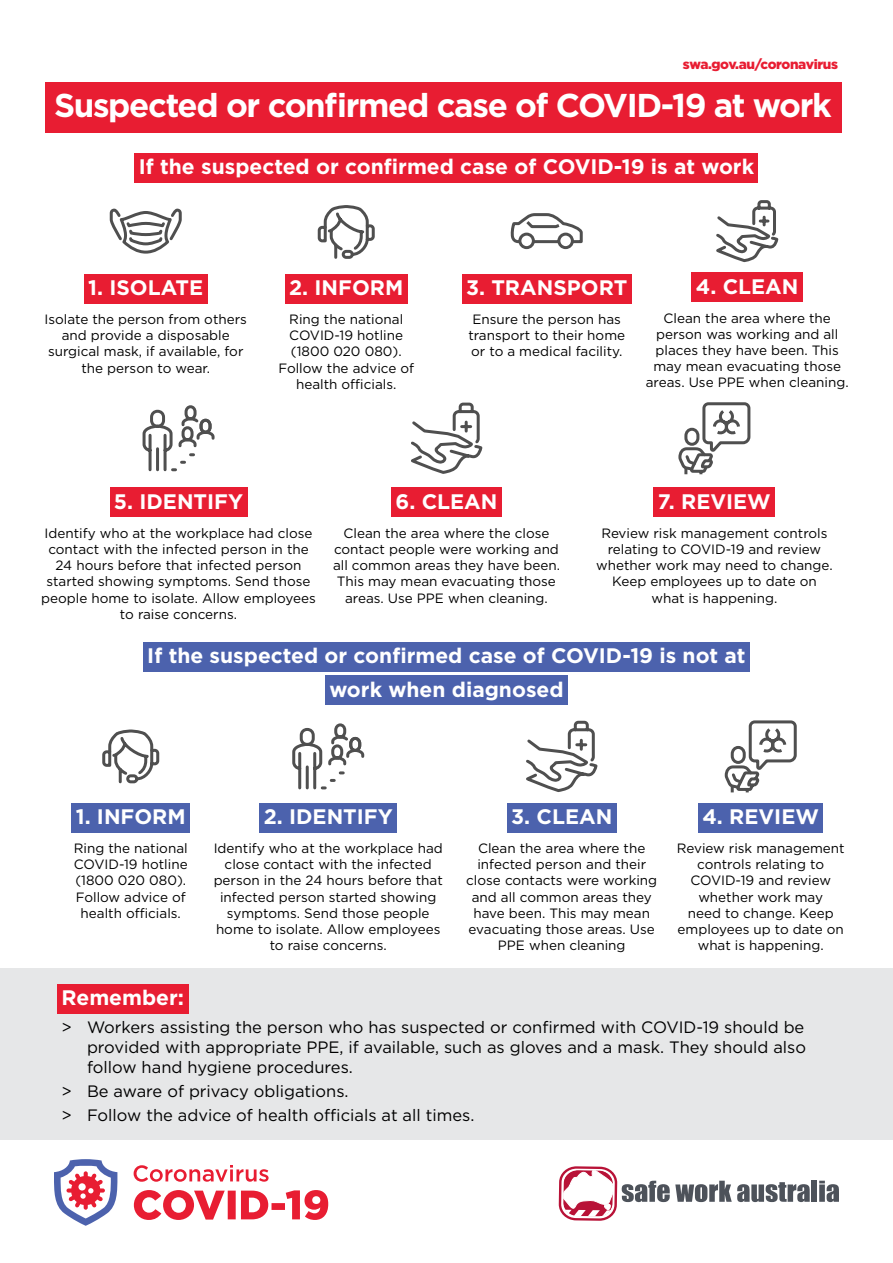
<style>
.page{position:relative;width:893px;height:1263px;background:#fff}
.page>*{position:absolute;margin:0;border:0;box-sizing:border-box;transform-origin:0 0}
.t1{font:700 33px "Gotham";letter-spacing:-.04em;color:#fff}
.t2{font:700 21px/33.8px "Gotham";color:#fff;text-align:center}
.t3{font:16.5px/19.8px "Gotham";color:#000;text-align:justify}
.t4{font:13.5px/16.2px "Gotham";color:#000;text-align:center}
.t5{font:900 13.5px "Gotham";letter-spacing:-.025em;color:#e81d32}
</style>
<div class="page">
<div style="left:0;top:968px;width:893px;height:172px;background:#e6e7e8"></div>
<div style="left:45px;top:82px;width:796px;height:50px;background:#e81d32"></div>
<svg style="left:54px;top:1159px;width:63px;height:67px"></svg>
<div style="left:143px;top:642px;width:607px;height:29px;background:#4c62ad"></div>
<div style="left:325px;top:676px;width:243px;height:29px;background:#4c62ad"></div>
<div style="left:135px;top:153px;width:623px;height:30px;background:#e81d32"></div>
<div style="left:812px;top:1181px;width:5px;height:21px;background:#4d525a"></div>
<svg style="left:819px;top:1181px;width:20px;height:21px"></svg>
<svg style="left:560px;top:1166px;width:250px;height:55px"></svg>
<div style="left:84px;top:274px;width:123px;height:29px;background:#e81d32"></div>
<div style="left:285px;top:274px;width:123px;height:29px;background:#e81d32"></div>
<div style="left:462px;top:274px;width:170px;height:29px;background:#e81d32"></div>
<div style="left:692px;top:272px;width:111px;height:30px;background:#e81d32"></div>
<div style="left:110px;top:488px;width:137px;height:29px;background:#e81d32"></div>
<div style="left:391px;top:488px;width:111px;height:29px;background:#e81d32"></div>
<div style="left:654px;top:488px;width:121px;height:29px;background:#e81d32"></div>
<svg style="left:716px;top:200px;width:63px;height:63px"></svg>
<div style="left:72px;top:803px;width:118px;height:29px;background:#4c62ad"></div>
<svg style="left:411px;top:402px;width:72px;height:72px"></svg>
<div style="left:259px;top:803px;width:138px;height:29px;background:#4c62ad"></div>
<div style="left:507px;top:803px;width:109px;height:29px;background:#4c62ad"></div>
<div style="left:698px;top:803px;width:125px;height:29px;background:#4c62ad"></div>
<svg style="left:678px;top:402px;width:73px;height:73px"></svg>
<svg style="left:724px;top:720px;width:73px;height:73px"></svg>
<svg style="left:526px;top:720px;width:72px;height:72px"></svg>
<svg style="left:142px;top:405px;width:73px;height:67px"></svg>
<svg style="left:292px;top:723px;width:73px;height:67px"></svg>
<svg style="left:317px;top:205px;width:58px;height:54px"></svg>
<svg style="left:109px;top:208px;width:73px;height:46px"></svg>
<div style="left:57px;top:984px;width:131px;height:29px;background:#e81d32"></div>
<svg style="left:102px;top:729px;width:58px;height:55px"></svg>
<svg style="left:511px;top:213px;width:72px;height:37px"></svg>
<svg style="left:134px;top:1190px;width:194px;height:30px"></svg>
<svg style="left:134px;top:1165px;width:135px;height:17px"></svg>
<p class="t5" style="left:683px;top:55px;width:157px">swa.gov.au/coronavirus</p>
<h1 class="t1" style="left:54px;top:83px;width:779px">Suspected or confirmed case of COVID-19 at work</h1>
<h2 class="t2" style="left:139px;top:150px;width:617px">If the suspected or confirmed case of COVID-19 is at work</h2>
<h2 class="t2" style="left:88px;top:271px;width:116px">1. ISOLATE</h2>
<p class="t4" style="left:45px;top:311px;width:204px">Isolate the person from others and provide a disposable surgical mask, if available, for the person to wear.</p>
<h2 class="t2" style="left:289px;top:271px;width:116px">2. INFORM</h2>
<p class="t4" style="left:278px;top:311px;width:137px">Ring the national<br>COVID-19 hotline (1800 020 080).<br>Follow the advice of health officials.</p>
<h2 class="t2" style="left:466px;top:271px;width:163px">3. TRANSPORT</h2>
<p class="t4" style="left:468px;top:311px;width:158px">Ensure the person has transport to their home or to a medical facility.</p>
<h2 class="t2" style="left:696px;top:269px;width:104px">4. CLEAN</h2>
<p class="t4" style="left:646px;top:309px;width:204px">Clean the area where the person was working and all places they have been. This may mean evacuating those areas. Use PPE when cleaning.</p>
<h2 class="t2" style="left:114px;top:484px;width:131px">5. IDENTIFY</h2>
<p class="t4" style="left:41px;top:524px;width:276px">Identify who at the workplace had close contact with the infected person in the 24 hours before that infected person started showing symptoms. Send those people home to isolate. Allow employees to raise concerns.</p>
<h2 class="t2" style="left:395px;top:484px;width:103px">6. CLEAN</h2>
<p class="t4" style="left:333px;top:524px;width:228px">Clean the area where the close contact people were working and all common areas they have been.<br>This may mean evacuating those areas. Use PPE when cleaning.</p>
<h2 class="t2" style="left:658px;top:484px;width:114px">7. REVIEW</h2>
<p class="t4" style="left:596px;top:524px;width:238px">Review risk management controls relating to COVID-19 and review whether work may need to change.<br>Keep employees up to date on what is happening.</p>
<h2 class="t2" style="left:147px;top:638px;width:600px">If the suspected or confirmed case of COVID-19 is not at work when diagnosed</h2>
<h2 class="t2" style="left:76px;top:799px;width:111px">1. INFORM</h2>
<p class="t4" style="left:74px;top:840px;width:115px">Ring the national<br>COVID-19 hotline (1800 020 080).<br>Follow advice of health officials.</p>
<h2 class="t2" style="left:264px;top:799px;width:131px">2. IDENTIFY</h2>
<p class="t4" style="left:214px;top:840px;width:231px">Identify who at the workplace had close contact with the infected person in the 24 hours before that infected person started showing symptoms. Send those people home to isolate. Allow employees to raise concerns.</p>
<h2 class="t2" style="left:511px;top:799px;width:103px">3. CLEAN</h2>
<p class="t4" style="left:466px;top:840px;width:192px">Clean the area where the infected person and their close contacts were working and all common areas they have been. This may mean evacuating those areas. Use<br>PPE when cleaning</p>
<h2 class="t2" style="left:702px;top:799px;width:118px">4. REVIEW</h2>
<p class="t4" style="left:677px;top:840px;width:169px">Review risk management controls relating to<br>COVID-19 and review whether work may<br>need to change. Keep employees up to date on what is happening.</p>
<h2 class="t2" style="left:62px;top:981px;width:124px">Remember:</h2>
<p class="t3" style="left:87px;top:1017px;width:721px;text-indent:-26px">&gt; Workers assisting the person who has suspected or confirmed with COVID-19 should be provided with appropriate PPE, if available, such as gloves and a mask. They should also follow hand hygiene procedures.</p>
<p class="t3" style="left:62px;top:1079px;width:415px;line-height:24px">&gt; Be aware of privacy obligations.<br>&gt; Follow the advice of health officials at all times.</p>
</div>
